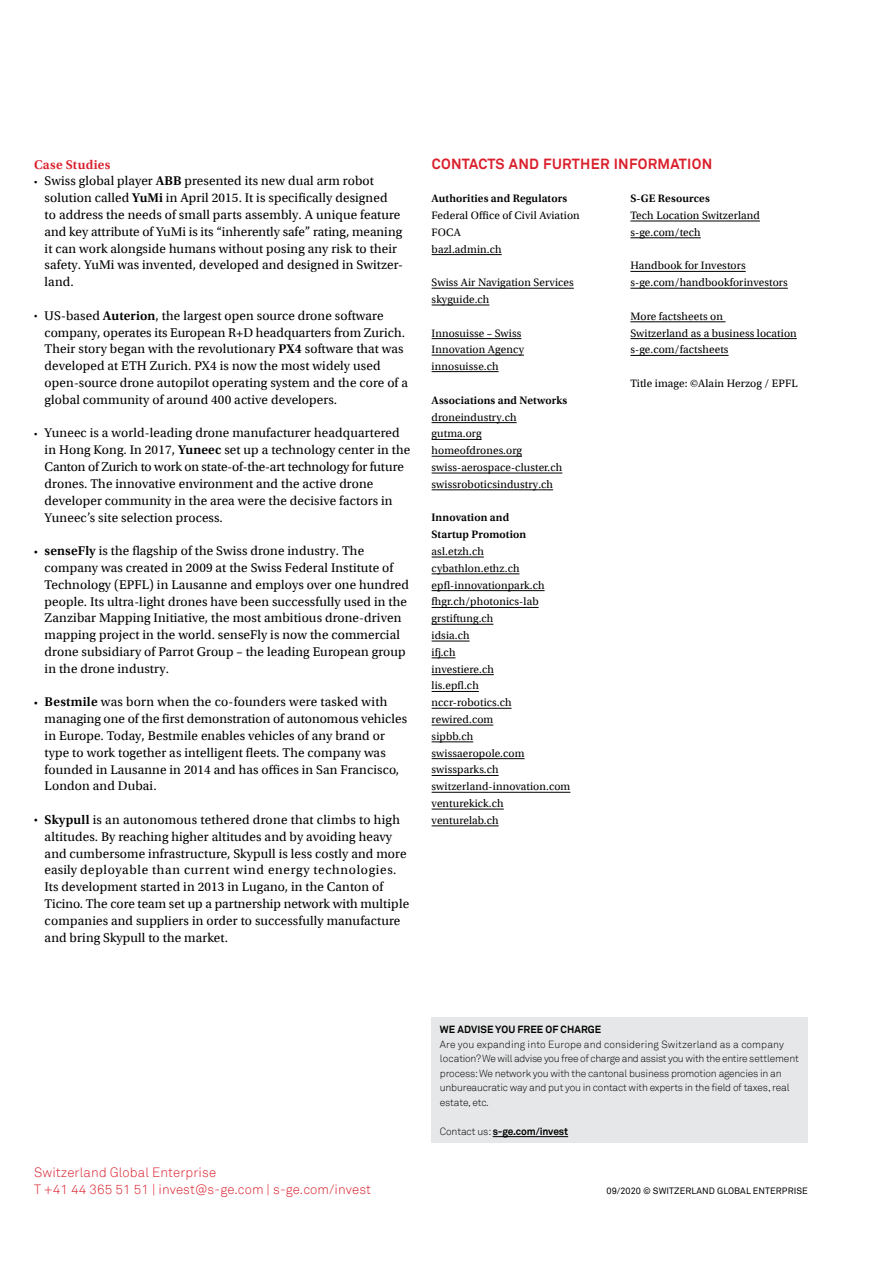
<style>
.page{position:relative;width:893px;height:1263px;background:#fff}
.page>*{position:absolute;margin:0;border:0;box-sizing:border-box;transform-origin:0 0}
.t1{font:14.4px "Akkurat S GE Bold";letter-spacing:.02em;color:#da202c}
.t2{font:13.2px/16.8px "Utopia S GE Regular";letter-spacing:.01em;color:#000}
.t3{font:13.2px/16.8px "Akkurat S GE Light";letter-spacing:.01em;color:#da202c}
.t4{font:13.2px "Utopia S GE Semibold";letter-spacing:.025em;color:#da202c}
.t5{font:11.25px/16.8px "Utopia S GE Regular";letter-spacing:.01em;color:#000}
.t6{font:11.25px/16.8px "Utopia S GE Semibold";letter-spacing:.01em;color:#000}
.t7{font:10.2px/14.5px "Akkurat S GE Light";letter-spacing:-.02em;color:#000}
.t8{font:10.2px "Akkurat S GE Bold";letter-spacing:-.015em;color:#000}
.t9{font:10.2px "Akkurat S GE Bold";letter-spacing:.01em;color:#000}
.t10{font:9px "Akkurat S GE Regular";letter-spacing:.01em;color:#000}
.s1{font-size:8.25px}
.s2{font-family:"Utopia S GE Semibold"}
.s3{font-family:"Utopia S GE Semibold";font-size:8.25px}
.s4{font-family:"Akkurat S GE Light"}
</style>
<div class="page">
<hr style="left:432px;top:254px;width:70px;height:1px;background:#000">
<hr style="left:432px;top:288px;width:142px;height:1px;background:#000">
<hr style="left:432px;top:305px;width:57px;height:1px;background:#000">
<hr style="left:432px;top:338px;width:89px;height:1px;background:#000">
<hr style="left:432px;top:355px;width:92px;height:1px;background:#000">
<hr style="left:432px;top:371px;width:67px;height:1px;background:#000">
<hr style="left:432px;top:422px;width:85px;height:1px;background:#000">
<hr style="left:432px;top:439px;width:50px;height:1px;background:#000">
<hr style="left:432px;top:456px;width:90px;height:1px;background:#000">
<hr style="left:432px;top:473px;width:130px;height:1px;background:#000">
<hr style="left:432px;top:489px;width:121px;height:1px;background:#000">
<hr style="left:432px;top:557px;width:52px;height:1px;background:#000">
<hr style="left:432px;top:573px;width:87px;height:1px;background:#000">
<hr style="left:432px;top:590px;width:113px;height:1px;background:#000">
<hr style="left:432px;top:607px;width:107px;height:1px;background:#000">
<hr style="left:432px;top:624px;width:61px;height:1px;background:#000">
<hr style="left:432px;top:641px;width:38px;height:1px;background:#000">
<svg style="left:432px;top:657px;width:23px;height:1px"></svg>
<hr style="left:432px;top:674px;width:62px;height:1px;background:#000">
<hr style="left:432px;top:691px;width:47px;height:1px;background:#000">
<hr style="left:432px;top:708px;width:80px;height:1px;background:#000">
<hr style="left:432px;top:725px;width:61px;height:1px;background:#000">
<hr style="left:432px;top:741px;width:41px;height:1px;background:#000">
<hr style="left:432px;top:758px;width:93px;height:1px;background:#000">
<hr style="left:432px;top:775px;width:67px;height:1px;background:#000">
<hr style="left:432px;top:792px;width:138px;height:1px;background:#000">
<hr style="left:432px;top:809px;width:72px;height:1px;background:#000">
<hr style="left:432px;top:825px;width:67px;height:1px;background:#000">
<hr style="left:630px;top:221px;width:130px;height:1px;background:#000">
<hr style="left:630px;top:237px;width:71px;height:1px;background:#000">
<hr style="left:630px;top:271px;width:116px;height:1px;background:#000">
<hr style="left:630px;top:288px;width:158px;height:1px;background:#000">
<hr style="left:630px;top:321px;width:95px;height:1px;background:#000">
<hr style="left:630px;top:338px;width:167px;height:1px;background:#000">
<hr style="left:630px;top:355px;width:99px;height:1px;background:#000">
<div style="left:432px;top:1017px;width:376px;height:126px;background:#e6e7e8"></div>
<hr style="left:493px;top:1136px;width:75px;height:1px;background:#000">
<p class="t4" style="left:34px;top:155px;width:78px">Case Studies</p>
<p class="t2" style="left:45px;top:172px;width:360px;text-indent:-11px"><span class="s1">•</span> Swiss global player <span class="s2">ABB</span> presented its new dual arm robot solution called <span class="s2">YuMi</span> in April 2015. It is specifically designed<br>to address the needs of small parts assembly. A unique feature and key attribute of YuMi is its “inherently safe” rating, meaning it can work alongside humans without posing any risk to their safety. YuMi was invented, developed and designed in Switzer&shy;land.</p>
<p class="t2" style="left:45px;top:306px;width:365px;text-indent:-11px"><span class="s1">•</span> US-based <span class="s2">Auterion</span>, the largest open source drone software company, operates its European R+D headquarters from Zurich.<br>Their story began with the revolutionary <span class="s2">PX4</span> software that was developed at ETH Zurich. PX4 is now the most widely used open-source drone autopilot operating system and the core of a global community of around 400 active developers.</p>
<p class="t2" style="left:45px;top:424px;width:367px;text-indent:-11px"><span class="s1">•</span> Yuneec is a world-leading drone manufacturer headquartered in Hong Kong. In 2017, <span class="s2">Yuneec</span> set up a technology center in the Canton of Zurich to work on state-of-the-art technology for future drones. The innovative environment and the active drone developer community in the area were the decisive factors in Yuneec’s site selection process.</p>
<p class="t2" style="left:45px;top:541px;width:366px;text-indent:-11px"><span class="s3">•</span> <span class="s2">senseFly</span> is the flagship of the Swiss drone industry. The company was created in 2009 at the Swiss Federal Institute of Technology (EPFL) in Lausanne and employs over one hundred people. Its ultra-light drones have been successfully used in the Zanzibar Mapping Initiative, the most ambitious drone-driven mapping project in the world. senseFly is now the commercial drone subsidiary of Parrot Group – the leading European group in the drone industry.</p>
<p class="t2" style="left:45px;top:693px;width:364px;text-indent:-11px"><span class="s3">•</span> <span class="s2">Bestmile</span> was born when the co-founders were tasked with managing one of the first demonstration of autonomous vehicles in Europe. Today, Bestmile enables vehicles of any brand or type to work together as intelligent fleets. The company was founded in Lausanne in 2014 and has offices in San Francisco, London and Dubai.</p>
<p class="t2" style="left:45px;top:810px;width:366px;text-indent:-11px"><span class="s3">•</span> <span class="s2">Skypull</span> is an autonomous tethered drone that climbs to high altitudes. By reaching higher altitudes and by avoiding heavy and cumbersome infrastructure, Skypull is less costly and more easily deployable than current wind energy technologies.<br>Its development started in 2013 in Lugano, in the Canton of Ticino. The core team set up a partnership network with multiple companies and suppliers in order to successfully manufacture and bring Skypull to the market.</p>
<p class="t1" style="left:432px;top:153px;width:282px">CONTACTS AND FURTHER INFORMATION</p>
<p class="t6" style="left:432px;top:189px;width:137px">Authorities and Regulators</p>
<p class="t5" style="left:432px;top:206px;width:150px">Federal Office of Civil Aviation<br>FOCA<br>bazl.admin.ch</p>
<p class="t5" style="left:432px;top:273px;width:144px">Swiss Air Navigation Services skyguide.ch</p>
<p class="t5" style="left:432px;top:324px;width:94px">Innosuisse – Swiss<br>Innovation Agency innosuisse.ch</p>
<p class="t6" style="left:432px;top:391px;width:137px">Associations and Networks</p>
<p class="t5" style="left:432px;top:408px;width:132px">droneindustry.ch gutma.org homeofdrones.org swiss-aerospace-cluster.ch swissroboticsindustry.ch</p>
<p class="t6" style="left:432px;top:509px;width:96px">Innovation and<br>Startup Promotion</p>
<p class="t5" style="left:432px;top:542px;width:140px">asl.etzh.ch cybathlon.ethz.ch epfl-innovationpark.ch fhgr.ch/photonics-lab grstiftung.ch<br>idsia.ch<br>ifj.ch<br>investiere.ch<br>lis.epfl.ch<br>nccr-robotics.ch rewired.com<br>sipbb.ch<br>swissaeropole.com swissparks.ch switzerland-innovation.com venturekick.ch venturelab.ch</p>
<p class="t6" style="left:630px;top:189px;width:81px">S-GE Resources</p>
<p class="t5" style="left:630px;top:206px;width:131px">Tech Location Switzerland s-ge.com/tech</p>
<p class="t5" style="left:630px;top:257px;width:159px">Handbook for Investors s-ge.com/handbookforinvestors</p>
<p class="t5" style="left:630px;top:307px;width:168px">More factsheets on<br>Switzerland as a business location s-ge.com/factsheets</p>
<p class="t5" style="left:630px;top:374px;width:169px">Title image: ©Alain Herzog / EPFL</p>
<p class="t3" style="left:34px;top:1163px;width:339px">Switzerland Global Enterprise<br>T +41 44 365 51 51 | invest@s-ge.com | s-ge.com/invest</p>
<p class="t9" style="left:440px;top:1022px;width:163px">WE ADVISE YOU FREE OF CHARGE</p>
<p class="t7" style="left:440px;top:1036px;width:361px">Are you expanding into Europe and considering Switzerland as a company location? We will advise you free of charge and assist you with the entire settlement process: We network you with the cantonal business promotion agencies in an unbureaucratic way and put you in contact with experts in the field of taxes, real estate, etc.</p>
<p class="t8" style="left:440px;top:1124px;width:130px"><span class="s4">Contact us:</span> s-ge.com/invest</p>
<p class="t10" style="left:607px;top:1184px;width:203px">09/2020 © SWITZERLAND GLOBAL ENTERPRISE</p>
</div>
